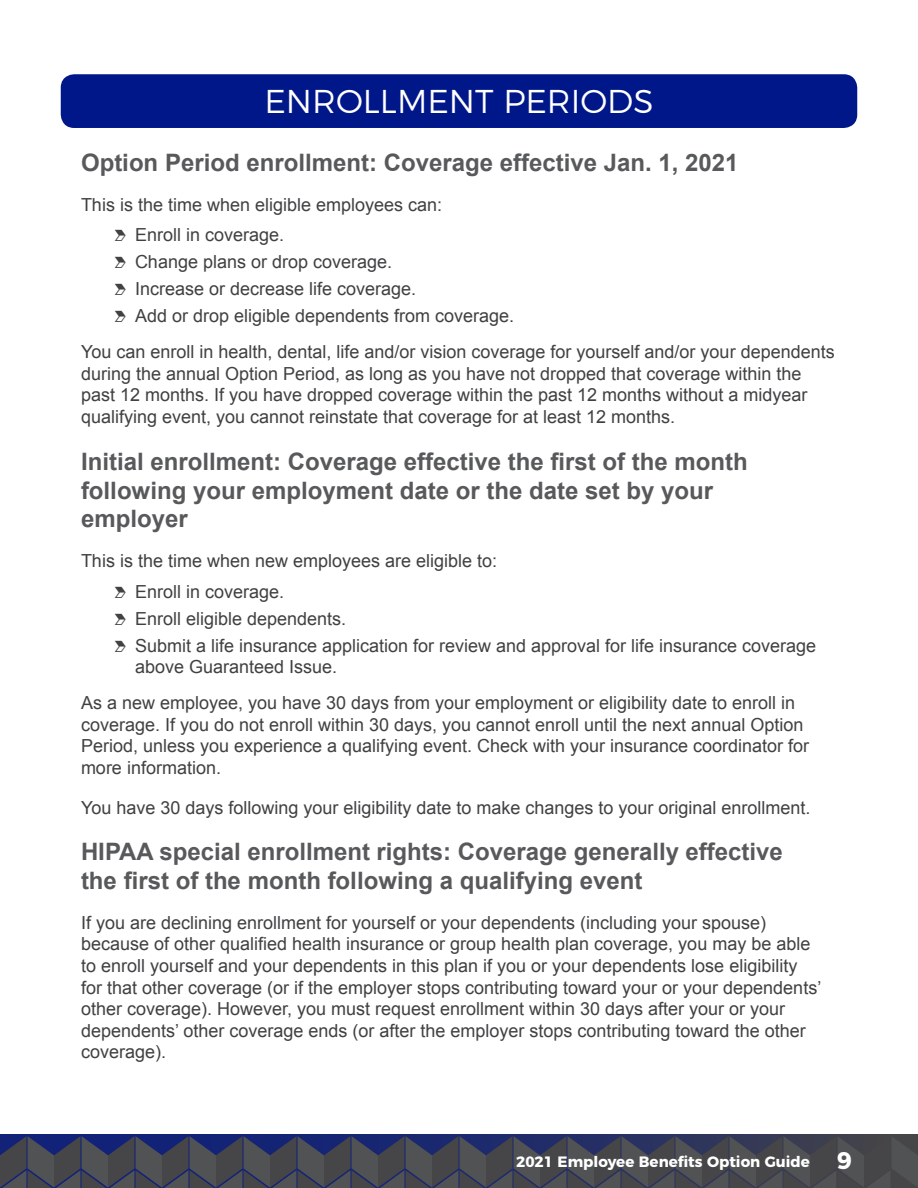
<style>
.page{position:relative;width:918px;height:1188px;background:#fff}
.page>*{position:absolute;margin:0;border:0;box-sizing:border-box;transform-origin:0 0}
._11-_H1__Main_Secti{font:300 33px "Montserrat";color:#fff}
._13-_H3__Sub-Subhea{font:700 24px/28.8px "Arial";color:#58595b}
._20-Normal_Text{font:18px/21.6px "Arial";color:#414042}
.t1{font:700 15px "Montserrat";color:#fff}
.s1{font-family:"Oklahoma Chevrons"}
.s2{font-size:24px}
</style>
<div class="page">
<svg style="left:0;top:1134px;width:918px;height:2px;background:#212c68"></svg>
<svg style="left:0;top:1136px;width:918px;height:52px;background:#414453"></svg>
<div style="left:61px;top:74px;width:796px;height:54px;background:#001789;border-radius:14px"></div>
<p class="_11-_H1__Main_Secti" style="left:264px;top:75px;width:391px">ENROLLMENT PERIODS</p>
<p class="_13-_H3__Sub-Subhea" style="left:81px;top:149px;width:659px">Option Period enrollment: Coverage effective Jan. 1, 2021</p>
<p class="_20-Normal_Text" style="left:81px;top:194px;width:363px">This is the time when eligible employees can:</p>
<p class="_20-Normal_Text" style="left:115px;top:224px;width:171px"><span class="s1">&gt;</span> Enroll in coverage.</p>
<p class="_20-Normal_Text" style="left:115px;top:251px;width:279px"><span class="s1">&gt;</span> Change plans or drop coverage.</p>
<p class="_20-Normal_Text" style="left:115px;top:278px;width:303px"><span class="s1">&gt;</span> Increase or decrease life coverage.</p>
<p class="_20-Normal_Text" style="left:115px;top:305px;width:401px"><span class="s1">&gt;</span> Add or drop eligible dependents from coverage.</p>
<p class="_20-Normal_Text" style="left:81px;top:341px;width:755px">You can enroll in health, dental, life and/or vision coverage for yourself and/or your dependents during the annual Option Period, as long as you have not dropped that coverage within the past 12 months. If you have dropped coverage within the past 12 months without a midyear qualifying event, you cannot reinstate that coverage for at least 12 months.</p>
<p class="_13-_H3__Sub-Subhea" style="left:81px;top:448px;width:668px">Initial enrollment: Coverage effective the first of the month following your employment date or the date set by your employer</p>
<p class="_20-Normal_Text" style="left:81px;top:550px;width:418px">This is the time when new employees are eligible to:</p>
<p class="_20-Normal_Text" style="left:115px;top:581px;width:171px"><span class="s1">&gt;</span> Enroll in coverage.</p>
<p class="_20-Normal_Text" style="left:115px;top:608px;width:233px"><span class="s1">&gt;</span> Enroll eligible dependents.</p>
<p class="_20-Normal_Text" style="left:135px;top:635px;width:683px;text-indent:-20px"><span class="s1">&gt;</span> Submit a life insurance application for review and approval for life insurance coverage above Guaranteed Issue.</p>
<p class="_20-Normal_Text" style="left:81px;top:692px;width:730px">As a new employee, you have 30 days from your employment or eligibility date to enroll in coverage. If you do not enroll within 30 days, you cannot enroll until the next annual Option Period, unless you experience a qualifying event. Check with your insurance coordinator for more information.</p>
<p class="_20-Normal_Text" style="left:81px;top:797px;width:731px">You have 30 days following your eligibility date to make changes to your original enrollment.</p>
<p class="_13-_H3__Sub-Subhea" style="left:81px;top:838px;width:703px">HIPAA special enrollment rights: Coverage generally effective the first of the month following a qualifying event</p>
<p class="_20-Normal_Text" style="left:81px;top:912px;width:742px">If you are declining enrollment for yourself or your dependents (including your spouse) because of other qualified health insurance or group health plan coverage, you may be able to enroll yourself and your dependents in this plan if you or your dependents lose eligibility for that other coverage (or if the employer stops contributing toward your or your dependents’ other coverage). However, you must request enrollment within 30 days after your or your dependents’ other coverage ends (or after the employer stops contributing toward the other coverage).</p>
<p class="t1" style="left:516px;top:1149px;width:337px">2021 Employee Benefits Option Guide <span class="s2">9</span></p>
</div>
